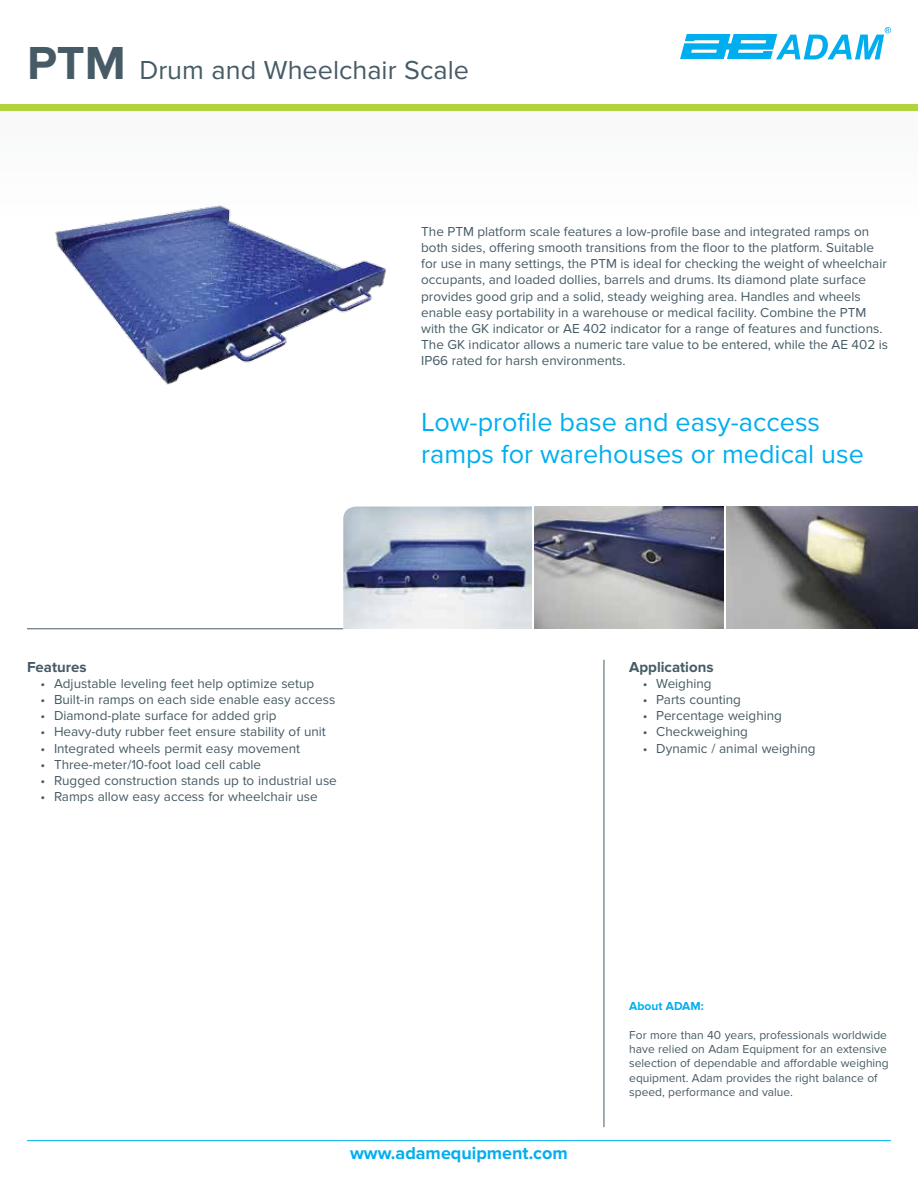
<style>
.page{position:relative;width:918px;height:1188px;background:#fff}
.page>*{position:absolute;margin:0;border:0;box-sizing:border-box;transform-origin:0 0}
.t1{font:27px/32.4px "Proxima Nova";color:#00aeef}
.t2{font:27px "Proxima Nova";color:#465b65}
.t3{font:700 18px "Proxima Nova";color:#00aeef}
.t4{font:700 15px "Proxima Nova";color:#465b65}
.t5{font:13.5px/16.2px "Proxima Nova";color:#465b65}
.t6{font:12px/14.4px "Proxima Nova";color:#465b65}
.t7{font:700 12px "Proxima Nova";color:#00aeef}
.s1{font-weight:700;font-size:48px}
</style>
<div class="page">
<div style="left:0;top:111px;width:918px;height:114px;background:#fbfbfb"></div>
<img style="left:55px;top:205px;width:331px;height:180px">
<div style="left:0;top:105px;width:918px;height:6px;background:#b2d33e"></div>
<hr style="left:27px;top:1140px;width:864px;height:1px;background:#00aeef">
<hr style="left:27px;top:629px;width:316px;height:1px;background:#465b65">
<hr style="left:604px;top:660px;width:1px;height:467px;background:#465b65">
<svg style="left:680px;top:27px;width:211px;height:32px"></svg>
<img style="left:343px;top:507px;width:189px;height:122px">
<img style="left:535px;top:507px;width:189px;height:122px">
<img style="left:727px;top:507px;width:191px;height:122px">
<h1 class="t2" style="left:27px;top:55px;width:443px"><span class="s1">PTM</span> Drum and Wheelchair Scale</h1>
<p class="t5" style="left:421px;top:223px;width:468px">The PTM platform scale features a low-profile base and integrated ramps on both sides, offering smooth transitions from the floor to the platform. Suitable for use in many settings, the PTM is ideal for checking the weight of wheelchair occupants, and loaded dollies, barrels and drums. Its diamond plate surface provides good grip and a solid, steady weighing area. Handles and wheels enable easy portability in a warehouse or medical facility. Combine the PTM with the GK indicator or AE 402 indicator for a range of features and functions.<br>The GK indicator allows a numeric tare value to be entered, while the AE 402 is IP66 rated for harsh environments.</p>
<p class="t4" style="left:27px;top:658px;width:61px">Features</p>
<p class="t5" style="left:40px;top:675px;width:275px">• Adjustable leveling feet help optimize setup</p>
<p class="t5" style="left:40px;top:692px;width:296px">• Built-in ramps on each side enable easy access</p>
<p class="t5" style="left:40px;top:708px;width:238px">• Diamond-plate surface for added grip</p>
<p class="t5" style="left:40px;top:724px;width:287px">• Heavy-duty rubber feet ensure stability of unit</p>
<p class="t5" style="left:40px;top:740px;width:261px">• Integrated wheels permit easy movement</p>
<p class="t5" style="left:40px;top:756px;width:222px">• Three-meter/10-foot load cell cable</p>
<p class="t5" style="left:40px;top:773px;width:298px">• Rugged construction stands up to industrial use</p>
<p class="t5" style="left:40px;top:789px;width:279px">• Ramps allow easy access for wheelchair use</p>
<h1 class="t1" style="left:421px;top:406px;width:444px">Low-profile base and easy-access ramps for warehouses or medical use</h1>
<p class="t4" style="left:629px;top:658px;width:86px">Applications</p>
<p class="t5" style="left:643px;top:675px;width:70px">• Weighing</p>
<p class="t5" style="left:643px;top:692px;width:100px">• Parts counting</p>
<p class="t5" style="left:643px;top:708px;width:141px">• Percentage weighing</p>
<p class="t5" style="left:643px;top:724px;width:107px">• Checkweighing</p>
<p class="t5" style="left:643px;top:740px;width:174px">• Dynamic / animal weighing</p>
<h2 class="t3" style="left:350px;top:1142px;width:219px">www.adamequipment.com</h2>
<p class="t7" style="left:629px;top:999px;width:76px">About ADAM:</p>
<p class="t6" style="left:629px;top:1028px;width:261px">For more than 40 years, professionals worldwide have relied on Adam Equipment for an extensive selection of dependable and affordable weighing equipment. Adam provides the right balance of speed, performance and value.</p>
</div>
